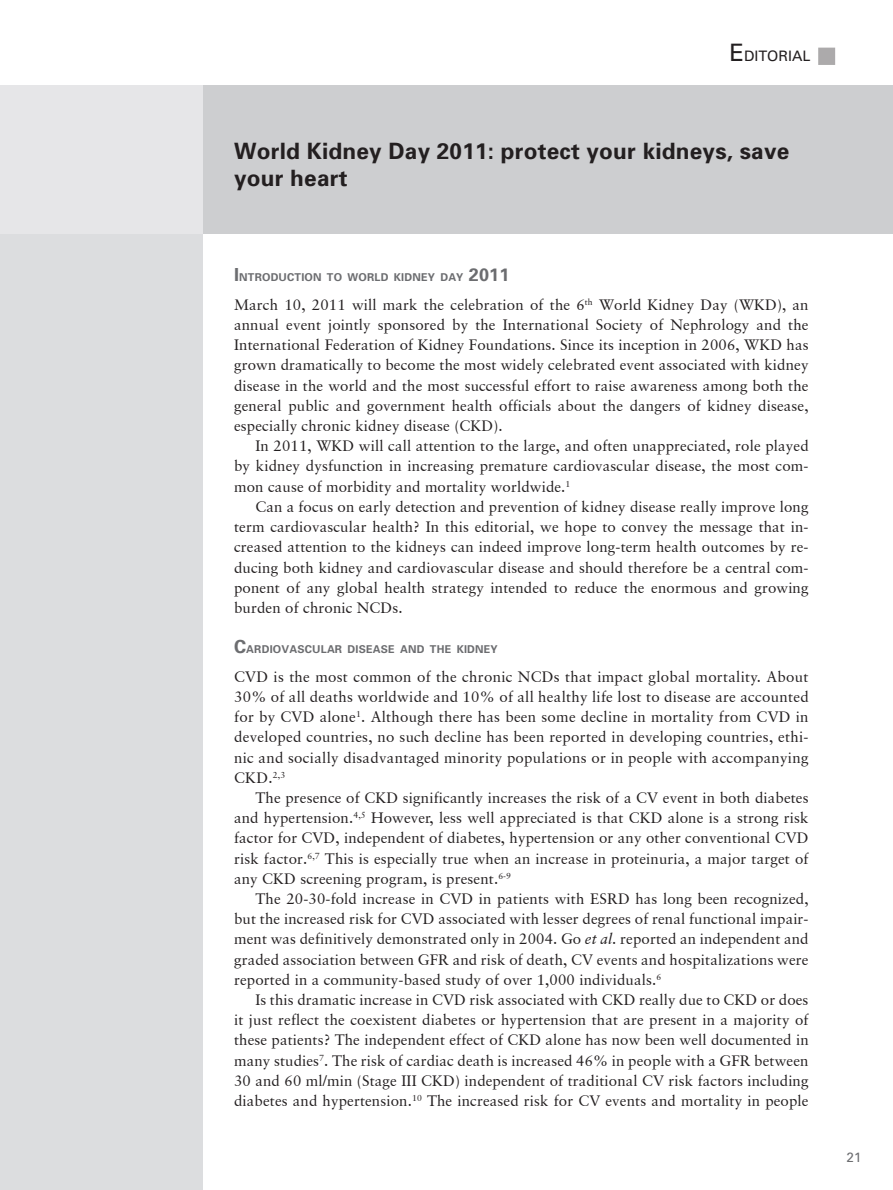
<style>
.page{position:relative;width:893px;height:1190px;background:#fff}
.page>*{position:absolute;margin:0;border:0;box-sizing:border-box;transform-origin:0 0}
.Titulo_pag_inicial{font:22.5px/27px "Univers 65 Bold";letter-spacing:.01em;color:#231f20}
.TEXTO_MATERIA{font:15px/20.2px "Garamond Retrospective S Si";letter-spacing:.01em;color:#231f20;text-align:justify}
.texto_sem_paragrafo{font:15px/20.2px "Garamond Retrospective S Si";letter-spacing:.015em;color:#231f20;text-align:justify}
.funcao_comissao{font:14.4px "Univers LT Std SC600";color:#231f20}
.t1{font:13.5px "Univers LT Std";color:#6c6d70}
.SUB-TITULO-materia{font:10.8px "Univers 65 Bold SC600";letter-spacing:.015em;color:#6c6d70}
.s1{font-size:24px}
.s2{font-size:18px}
.s3{font-style:italic}
</style>
<div class="page">
<div style="left:0;top:85px;width:202px;height:1104px;background:#dcdddf"></div>
<div style="left:0;top:85px;width:892px;height:148px;background:linear-gradient(to right,#e0e0e2,#c6c7c9)"></div>
<div style="left:818px;top:48px;width:16px;height:16px;background:#acaaab"></div>
<p class="funcao_comissao" style="left:729px;top:48px;width:83px"><span class="s1">E</span>DITORIAL</p>
<p class="Titulo_pag_inicial" style="left:234px;top:138px;width:556px">World Kidney Day 2011: protect your kidneys, save your heart</p>
<p class="SUB-TITULO-materia" style="left:234px;top:271px;width:277px"><span class="s2">I</span>NTRODUCTION TO WORLD KIDNEY DAY <span class="s2">2011</span></p>
<p class="texto_sem_paragrafo" style="left:234px;top:294px;width:576px">March 10, 2011 will mark the celebration of the 6<sup>th</sup> World Kidney Day (WKD), an annual event jointly sponsored by the International Society of Nephrology and the International Federation of Kidney Foundations. Since its inception in 2006, WKD has grown dramatically to become the most widely celebrated event associated with kidney disease in the world and the most successful effort to raise awareness among both the general public and government health officials about the dangers of kidney disease, especially chronic kidney disease (CKD).</p>
<p class="TEXTO_MATERIA" style="left:234px;top:436px;width:576px;text-indent:21px">In 2011, WKD will call attention to the large, and often unappreciated, role played by kidney dysfunction in increasing premature cardiovascular disease, the most com&shy;mon cause of morbidity and mortality worldwide.<sup>1</sup></p>
<p class="TEXTO_MATERIA" style="left:234px;top:496px;width:576px;text-indent:21px">Can a focus on early detection and prevention of kidney disease really improve long term cardiovascular health? In this editorial, we hope to convey the message that in&shy;creased attention to the kidneys can indeed improve long-term health outcomes by re&shy;ducing both kidney and cardiovascular disease and should therefore be a central com&shy;ponent of any global health strategy intended to reduce the enormous and growing burden of chronic NCDs.</p>
<p class="SUB-TITULO-materia" style="left:234px;top:642px;width:265px"><span class="s2">C</span>ARDIOVASCULAR DISEASE AND THE KIDNEY</p>
<p class="texto_sem_paragrafo" style="left:234px;top:666px;width:576px">CVD is the most common of the chronic NCDs that impact global mortality. About 30% of all deaths worldwide and 10% of all healthy life lost to disease are accounted for by CVD alone<sup>1</sup>. Although there has been some decline in mortality from CVD in developed countries, no such decline has been reported in developing countries, ethi&shy;nic and socially disadvantaged minority populations or in people with accompanying CKD.<sup>2,3</sup></p>
<p class="TEXTO_MATERIA" style="left:234px;top:787px;width:576px;text-indent:21px">The presence of CKD significantly increases the risk of a CV event in both diabetes and hypertension.<sup>4,5</sup> However, less well appreciated is that CKD alone is a strong risk factor for CVD, independent of diabetes, hypertension or any other conventional CVD risk factor.<sup>6,7</sup> This is especially true when an increase in proteinuria, a major target of any CKD screening program, is present.<sup>6-9</sup></p>
<p class="TEXTO_MATERIA" style="left:234px;top:888px;width:576px;text-indent:21px">The 20-30-fold increase in CVD in patients with ESRD has long been recognized, but the increased risk for CVD associated with lesser degrees of renal functional impair&shy;ment was definitively demonstrated only in 2004. Go <span class="s3">et al.</span> reported an independent and graded association between GFR and risk of death, CV events and hospitalizations were reported in a community-based study of over 1,000 individuals.<sup>6</sup></p>
<p class="TEXTO_MATERIA" style="left:234px;top:989px;width:576px;text-indent:21px">Is this dramatic increase in CVD risk associated with CKD really due to CKD or does it just reflect the coexistent diabetes or hypertension that are present in a majority of these patients? The independent effect of CKD alone has now been well documented in many studies<sup>7</sup>. The risk of cardiac death is increased 46% in people with a GFR between 30 and 60 ml/min (Stage III CKD) independent of traditional CV risk factors including diabetes and hypertension.<sup>10</sup> The increased risk for CV events and mortality in people</p>
<p class="t1" style="left:846px;top:1149px;width:17px">21</p>
</div>
